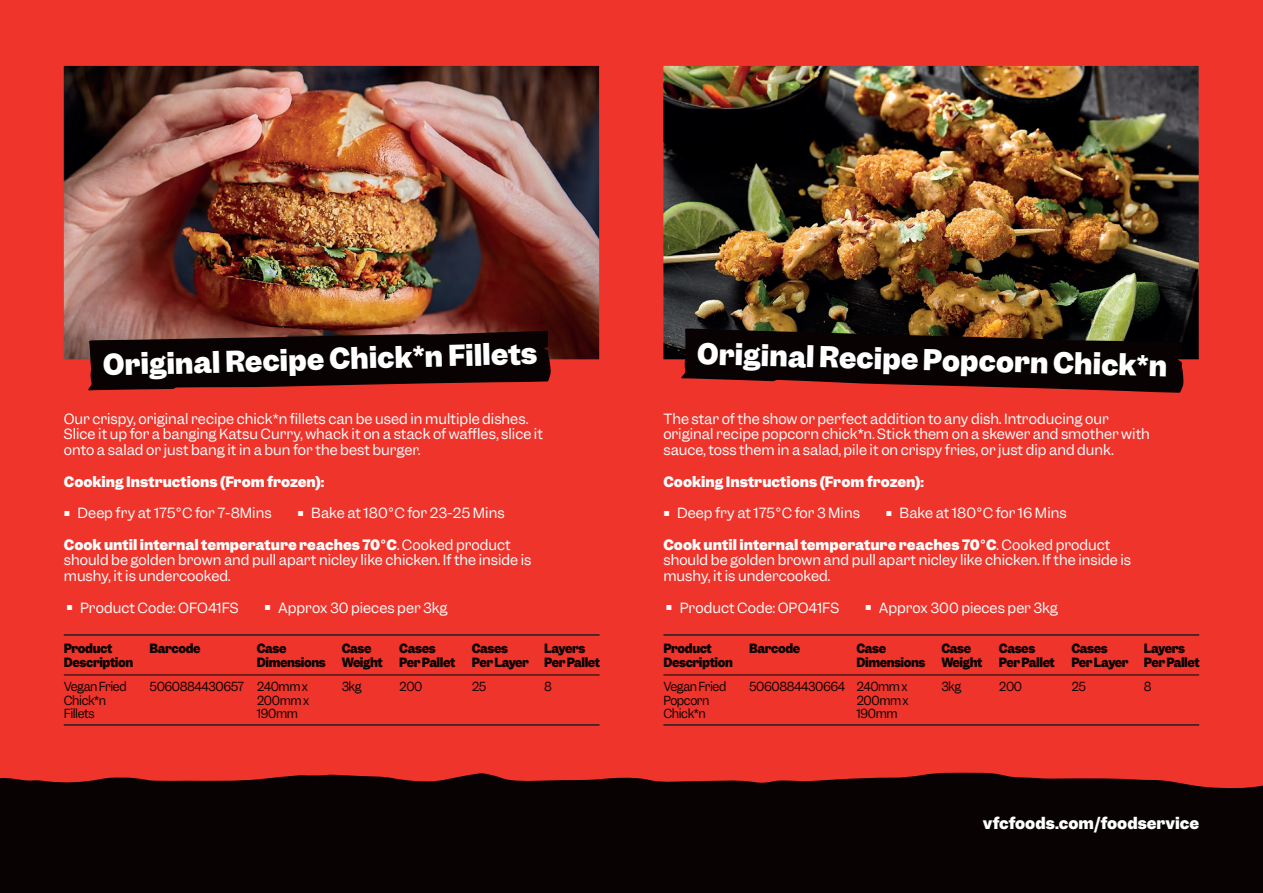
<style>
.page{position:relative;width:1263px;height:893px;background:#ee342b}
.page>*{position:absolute;margin:0;border:0;box-sizing:border-box;transform-origin:0 0}
.t1{font:700 27px "Garnett";color:#fff}
.t2{font:700 15px "Garnett";color:#fff}
.t3{font:13.5px/15.8px "Garnett";color:#fff}
.t4{font:700 13.5px "Garnett";color:#fff}
.t5{font:700 12px/13.5px "Garnett";letter-spacing:-.035em;color:#080302;scale:.95 1}
.t6{font:12px/13.5px "Garnett";letter-spacing:-.035em;color:#080302;scale:.95 1}
.s1{font-weight:700}
</style>
<div class="page">
<div style="left:0;top:772px;width:1263px;height:121px;background:#080302"></div>
<img style="left:64px;top:66px;width:535px;height:293px">
<img style="left:663px;top:66px;width:536px;height:293px">
<svg style="left:681px;top:328px;width:503px;height:65px"></svg>
<svg style="left:88px;top:331px;width:463px;height:59px"></svg>
<hr style="left:663px;top:675px;width:536px;height:1px;background:#080302">
<hr style="left:64px;top:675px;width:536px;height:1px;background:#080302">
<hr style="left:663px;top:634px;width:536px;height:2px;background:#231f20">
<hr style="left:64px;top:634px;width:536px;height:2px;background:#231f20">
<hr style="left:663px;top:724px;width:536px;height:2px;background:#231f20">
<hr style="left:64px;top:724px;width:536px;height:2px;background:#231f20">
<p class="t1" style="left:102px;top:349px;width:436px;rotate:-2deg">Original Recipe Chick*n Fillets</p>
<p class="t3" style="left:64px;top:411px;width:481px">Our crispy, original recipe chick*n fillets can be used in multiple dishes.<br>Slice it up for a banging Katsu Curry, whack it on a stack of waffles, slice it onto a salad or just bang it in a bun for the best burger.</p>
<p class="t4" style="left:64px;top:472px;width:262px">Cooking Instructions (From frozen):</p>
<p class="t3" style="left:64px;top:505px;width:209px"><sup>■</sup> Deep fry at 175°C for 7-8Mins</p>
<p class="t3" style="left:298px;top:505px;width:209px"><sup>■</sup> Bake at 180°C for 23-25 Mins</p>
<p class="t3" style="left:64px;top:537px;width:469px"><span class="s1">Cook until internal temperature reaches 70°C</span>. Cooked product should be golden brown and pull apart nicley like chicken. If the inside is mushy, it is undercooked.</p>
<p class="t3" style="left:66px;top:600px;width:174px"><sup>■</sup> Product Code: OFO41FS</p>
<p class="t3" style="left:265px;top:600px;width:185px"><sup>■</sup> Approx 30 pieces per 3kg</p>
<p class="t1" style="left:698px;top:334px;width:472px;rotate:2deg">Original Recipe Popcorn Chick*n</p>
<p class="t3" style="left:663px;top:411px;width:488px">The star of the show or perfect addition to any dish. Introducing our original recipe popcorn chick*n. Stick them on a skewer and smother with sauce, toss them in a salad, pile it on crispy fries, or just dip and dunk.</p>
<p class="t4" style="left:663px;top:472px;width:262px">Cooking Instructions (From frozen):</p>
<p class="t3" style="left:663px;top:505px;width:198px"><sup>■</sup> Deep fry at 175°C for 3 Mins</p>
<p class="t3" style="left:886px;top:505px;width:182px"><sup>■</sup> Bake at 180°C for 16 Mins</p>
<p class="t3" style="left:663px;top:537px;width:469px"><span class="s1">Cook until internal temperature reaches 70°C</span>. Cooked product should be golden brown and pull apart nicley like chicken. If the inside is mushy, it is undercooked.</p>
<p class="t3" style="left:666px;top:600px;width:175px"><sup>■</sup> Product Code: OPO41FS</p>
<p class="t3" style="left:865px;top:600px;width:194px"><sup>■</sup> Approx 300 pieces per 3kg</p>
<p class="t5" style="left:64px;top:642px;width:53px">Product</p>
<p class="t5" style="left:64px;top:656px;width:75px">Description</p>
<p class="t6" style="left:64px;top:680px;width:68px">Vegan Fried</p>
<p class="t6" style="left:64px;top:693px;width:46px">Chick*n<br>Fillets</p>
<p class="t5" style="left:663px;top:642px;width:53px">Product</p>
<p class="t5" style="left:663px;top:656px;width:75px">Description</p>
<p class="t5" style="left:150px;top:642px;width:55px">Barcode</p>
<p class="t5" style="left:749px;top:642px;width:55px">Barcode</p>
<p class="t6" style="left:663px;top:680px;width:68px">Vegan Fried</p>
<p class="t6" style="left:663px;top:693px;width:50px">Popcorn</p>
<p class="t6" style="left:663px;top:707px;width:46px">Chick*n</p>
<p class="t5" style="left:257px;top:642px;width:33px">Case</p>
<p class="t5" style="left:257px;top:656px;width:74px">Dimensions</p>
<p class="t5" style="left:342px;top:642px;width:33px">Case</p>
<p class="t5" style="left:342px;top:656px;width:45px">Weight</p>
<p class="t5" style="left:399px;top:642px;width:40px">Cases</p>
<p class="t5" style="left:399px;top:656px;width:60px">Per Pallet</p>
<p class="t5" style="left:472px;top:642px;width:40px">Cases</p>
<p class="t5" style="left:472px;top:656px;width:62px">Per Layer</p>
<p class="t5" style="left:856px;top:642px;width:33px">Case</p>
<p class="t5" style="left:856px;top:656px;width:74px">Dimensions</p>
<p class="t5" style="left:941px;top:642px;width:33px">Case</p>
<p class="t5" style="left:941px;top:656px;width:45px">Weight</p>
<p class="t5" style="left:999px;top:642px;width:40px">Cases</p>
<p class="t5" style="left:999px;top:656px;width:60px">Per Pallet</p>
<p class="t5" style="left:1071px;top:642px;width:40px">Cases</p>
<p class="t5" style="left:1071px;top:656px;width:62px">Per Layer</p>
<p class="t5" style="left:544px;top:642px;width:60px">Layers<br>Per Pallet</p>
<p class="t5" style="left:1144px;top:642px;width:60px">Layers<br>Per Pallet</p>
<p class="t6" style="left:342px;top:680px;width:22px">3kg</p>
<p class="t6" style="left:399px;top:680px;width:26px">200</p>
<p class="t6" style="left:472px;top:680px;width:17px">25</p>
<p class="t6" style="left:544px;top:680px;width:10px">8</p>
<p class="t6" style="left:941px;top:680px;width:22px">3kg</p>
<p class="t6" style="left:999px;top:680px;width:26px">200</p>
<p class="t6" style="left:1071px;top:680px;width:17px">25</p>
<p class="t6" style="left:1144px;top:680px;width:10px">8</p>
<p class="t6" style="left:150px;top:680px;width:101px">5060884430657</p>
<p class="t6" style="left:749px;top:680px;width:103px">5060884430664</p>
<p class="t6" style="left:856px;top:680px;width:57px">240mm x<br>200mm x</p>
<p class="t6" style="left:856px;top:707px;width:45px">190mm</p>
<p class="t6" style="left:257px;top:680px;width:57px">240mm x<br>200mm x</p>
<p class="t6" style="left:257px;top:707px;width:45px">190mm</p>
<p class="t2" style="left:983px;top:813px;width:218px">vfcfoods.com/foodservice</p>
</div>
